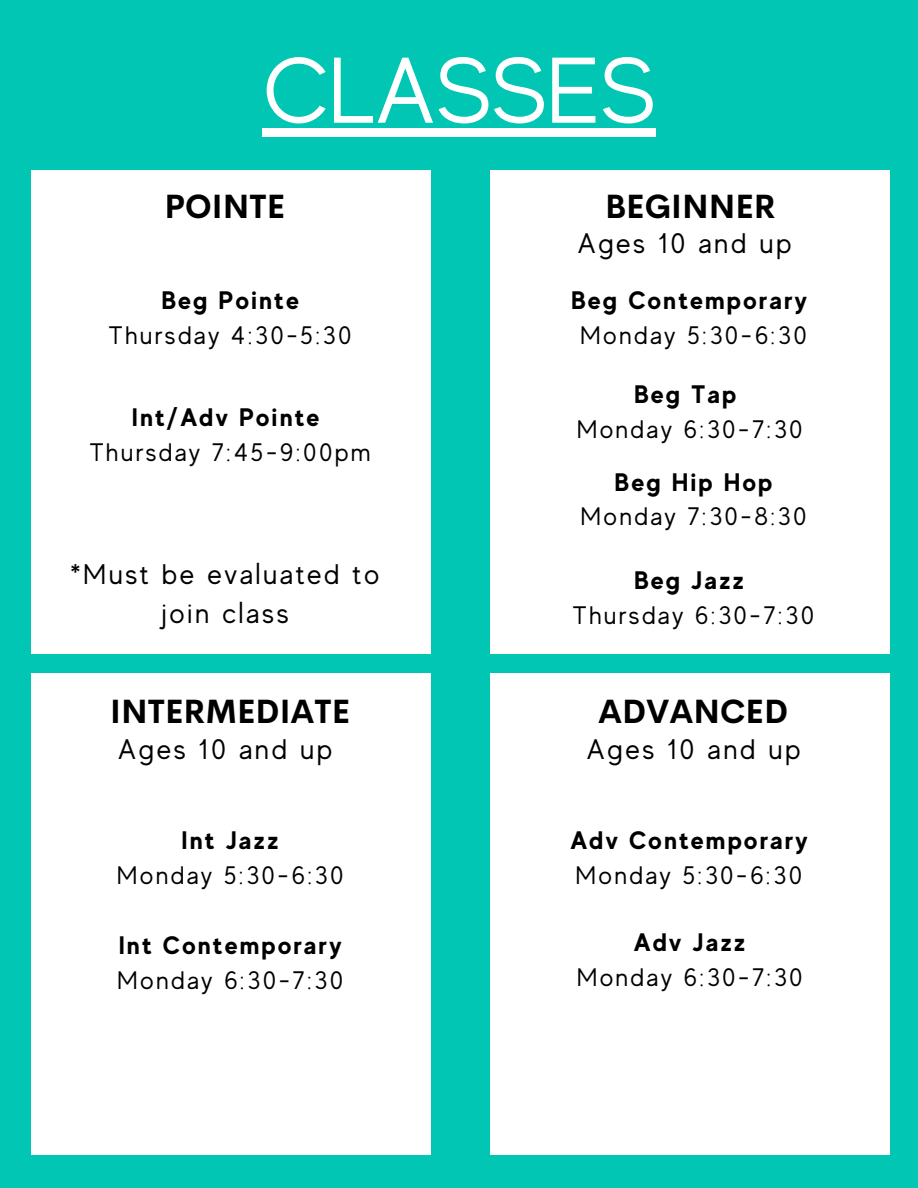
<style>
.page{position:relative;width:918px;height:1188px;background:#02c6b4}
.page>*{position:absolute;margin:0;border:0;box-sizing:border-box;transform-origin:0 0}
.t1{font:93px "MADE Evolve Sans";color:#fff}
.t2{font:700 33px "Cerebri Sans";color:#000}
.t3{font:28.35px/39.3px "MADE Evolve Sans";letter-spacing:.09em;color:#000;text-align:center}
.t4{font:25.35px "MADE Evolve Sans";letter-spacing:.09em;color:#000}
.t5{font:700 25.35px/34.8px "MADE Evolve Sans";letter-spacing:.09em;color:#000}
.s1{font-weight:400}
</style>
<div class="page">
<div style="left:31px;top:170px;width:399px;height:484px;background:#fff"></div>
<div style="left:262px;top:128px;width:394px;height:9px;background:#fff"></div>
<div style="left:490px;top:170px;width:400px;height:484px;background:#fff"></div>
<div style="left:31px;top:673px;width:399px;height:481px;background:#fff"></div>
<div style="left:490px;top:673px;width:400px;height:481px;background:#fff"></div>
<p class="t1" style="left:262px;top:39px;width:395px">CLASSES</p>
<p class="t2" style="left:165px;top:185px;width:122px">POINTE</p>
<p class="t5" style="left:161px;top:283px;width:139px">Beg Pointe</p>
<p class="t4" style="left:109px;top:321px;width:244px">Thursday 4:30-5:30</p>
<p class="t5" style="left:132px;top:399px;width:189px">Int/Adv Pointe</p>
<p class="t4" style="left:90px;top:438px;width:282px">Thursday 7:45-9:00pm</p>
<p class="t3" style="left:70px;top:555px;width:310px">*Must be evaluated to join class</p>
<p class="t2" style="left:605px;top:185px;width:172px">BEGINNER</p>
<p class="t3" style="left:577px;top:224px;width:216px">Ages 10 and up</p>
<p class="t5" style="left:571px;top:283px;width:237px">Beg Contemporary</p>
<p class="t4" style="left:580px;top:321px;width:228px">Monday 5:30-6:30</p>
<p class="t5" style="left:634px;top:377px;width:104px">Beg Tap</p>
<p class="t4" style="left:577px;top:415px;width:227px">Monday 6:30-7:30</p>
<p class="t5" style="left:615px;top:464px;width:159px">Beg Hip Hop</p>
<p class="t4" style="left:581px;top:503px;width:227px">Monday 7:30-8:30</p>
<p class="t5" style="left:634px;top:563px;width:112px">Beg Jazz</p>
<p class="t4" style="left:573px;top:601px;width:243px">Thursday 6:30-7:30</p>
<p class="t2" style="left:110px;top:690px;width:241px">INTERMEDIATE</p>
<p class="t2" style="left:598px;top:690px;width:192px">ADVANCED</p>
<p class="t3" style="left:118px;top:729px;width:216px">Ages 10 and up</p>
<p class="t3" style="left:586px;top:729px;width:216px">Ages 10 and up</p>
<p class="t5" style="left:182px;top:823px;width:99px">Int Jazz</p>
<p class="t4" style="left:117px;top:861px;width:228px">Monday 5:30-6:30</p>
<p class="t5" style="left:117px;top:927px;width:227px">Int Contemporary<br><span class="s1">Monday 6:30-7:30</span></p>
<p class="t5" style="left:570px;top:823px;width:239px">Adv Contemporary</p>
<p class="t4" style="left:576px;top:861px;width:228px">Monday 5:30-6:30</p>
<p class="t5" style="left:634px;top:925px;width:113px">Adv Jazz</p>
<p class="t4" style="left:577px;top:963px;width:227px">Monday 6:30-7:30</p>
</div>
